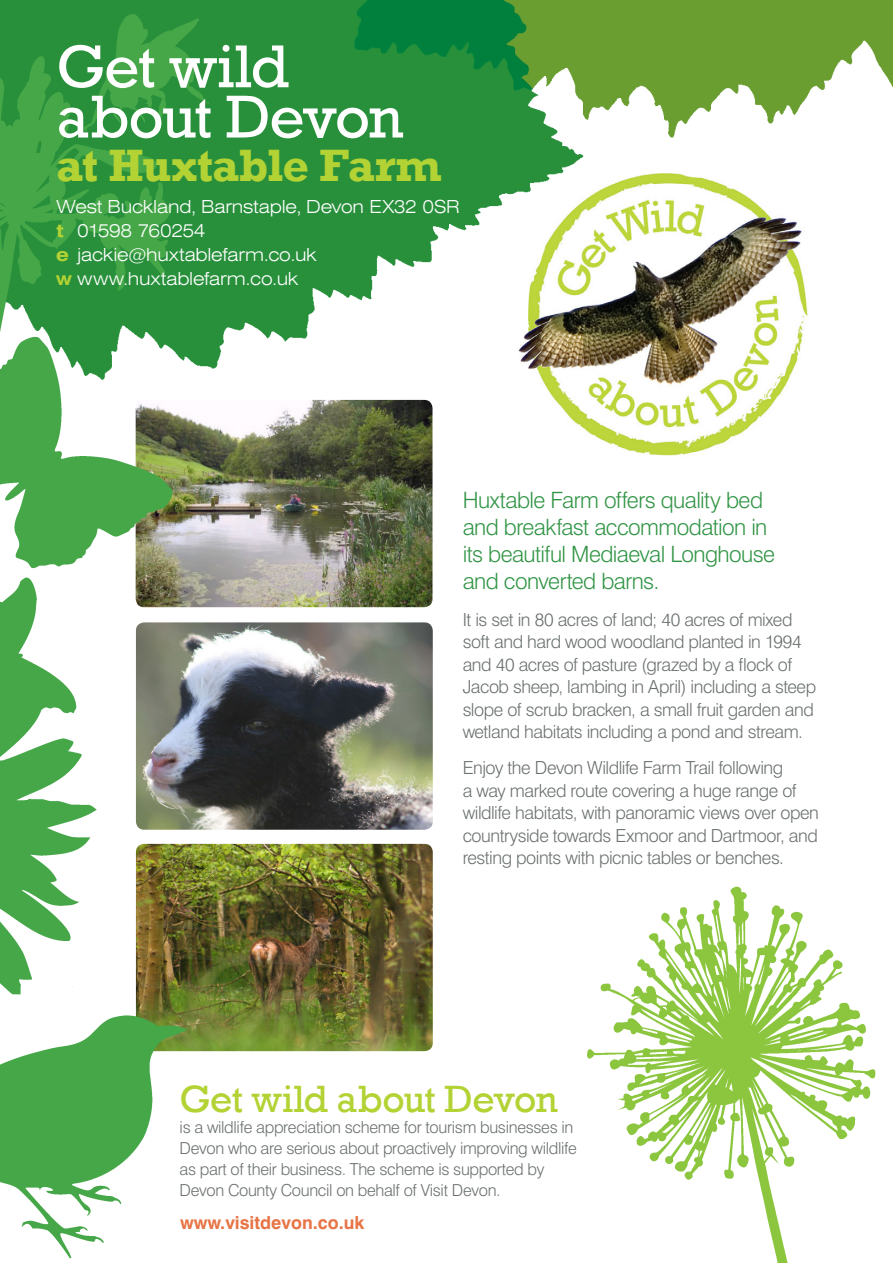
<style>
.page{position:relative;width:893px;height:1263px;background:#fff}
.page>*{position:absolute;margin:0;border:0;box-sizing:border-box;transform-origin:0 0}
.t1{font:61.5px/50.2px "Rockwell";letter-spacing:-.025em;color:#fff}
.t2{font:700 46.5px "Rockwell";letter-spacing:-.015em;color:#b3d234}
.t3{font:39px "Rockwell";letter-spacing:-.02em;color:#b3d234}
.t4{font:300 22.5px/27px "Swiss 721 BT";letter-spacing:-.025em;color:#309444}
.t5{font:300 18px/22.5px "Swiss 721 BT";letter-spacing:-.025em;color:#69706c}
.t6{font:300 expanded 18px/24px "Swiss 721 BT";letter-spacing:-.015em;color:#fff}
.t7{font:700 18px "Swiss 721 BT";color:#e77546}
.t8{font:300 16.5px/21px "Swiss 721 BT";letter-spacing:-.02em;color:#69706c}
.s1{font-weight:700;color:#b3d234}
</style>
<div class="page">
<img style="left:212px;top:622px;width:221px;height:208px">
<img style="left:212px;top:400px;width:220px;height:207px">
<img style="left:212px;top:844px;width:221px;height:207px">
<img style="left:0;top:0;width:893px;height:369px">
<img style="left:587px;top:886px;width:289px;height:377px">
<img style="left:0;top:9px;width:212px;height:1250px">
<img style="left:517px;top:173px;width:311px;height:283px">
<h1 class="t1" style="left:56px;top:42px;width:348px">Get wild about Devon</h1>
<h2 class="t2" style="left:56px;top:137px;width:387px">at Huxtable Farm</h2>
<p class="t6" style="left:56px;top:195px;width:405px">West Buckland, Barnstaple, Devon EX32 0SR <span class="s1">t</span> 01598 760254<br><span class="s1">e</span> jackie@huxtablefarm.co.uk<br><span class="s1">w</span> www.huxtablefarm.co.uk</p>
<p class="t4" style="left:463px;top:486px;width:314px">Huxtable Farm offers quality bed and breakfast accommodation in its beautiful Mediaeval Longhouse and converted barns.</p>
<p class="t5" style="left:463px;top:608px;width:355px">It is set in 80 acres of land; 40 acres of mixed soft and hard wood woodland planted in 1994 and 40 acres of pasture (grazed by a flock of Jacob sheep, lambing in April) including a steep slope of scrub bracken, a small fruit garden and wetland habitats including a pond and stream.</p>
<p class="t5" style="left:463px;top:756px;width:358px">Enjoy the Devon Wildlife Farm Trail following<br>a way marked route covering a huge range of wildlife habitats, with panoramic views over open countryside towards Exmoor and Dartmoor, and resting points with picnic tables or benches.</p>
<h3 class="t3" style="left:180px;top:1077px;width:380px">Get wild about Devon</h3>
<p class="t8" style="left:180px;top:1117px;width:399px">is a wildlife appreciation scheme for tourism businesses in Devon who are serious about proactively improving wildlife as part of their business. The scheme is supported by Devon County Council on behalf of Visit Devon.</p>
<p class="t7" style="left:180px;top:1211px;width:186px">www.visitdevon.co.uk</p>
</div>
